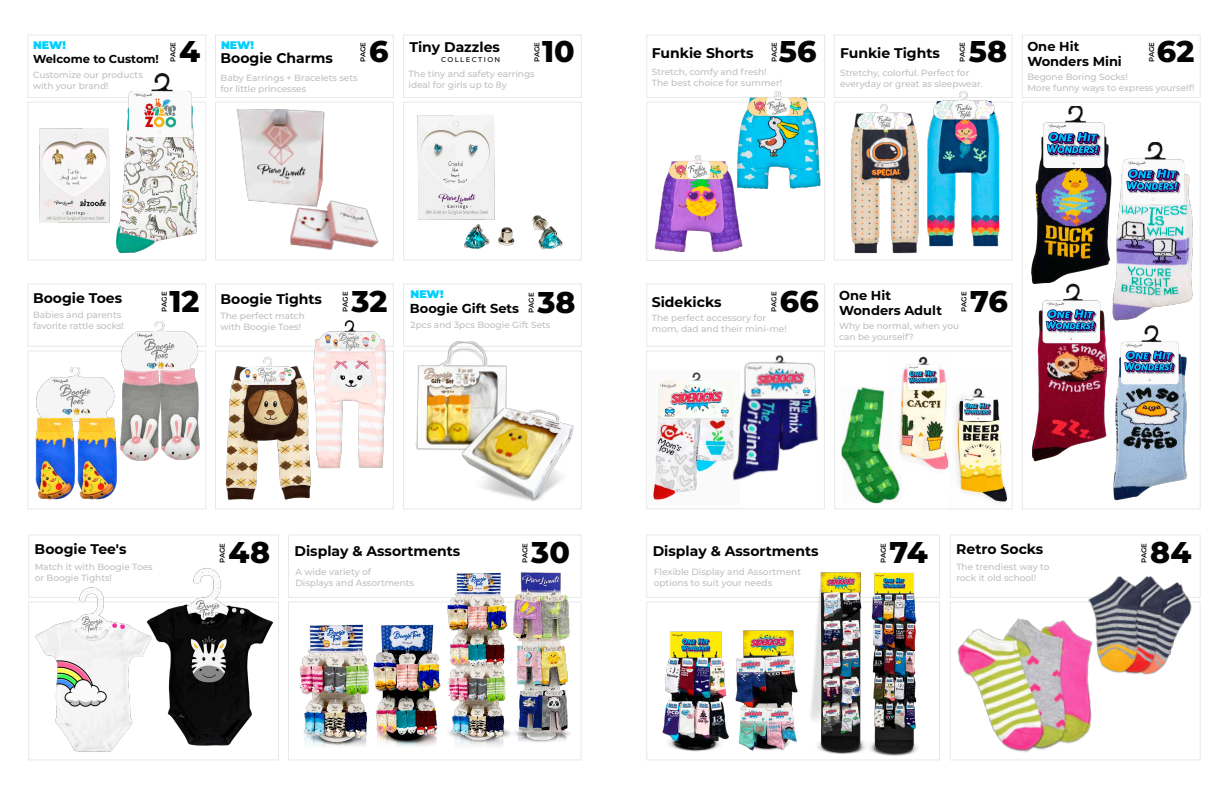
<style>
.page{position:relative;width:1224px;height:792px;background:#fff}
.page>*{position:absolute;margin:0;border:0;box-sizing:border-box;transform-origin:0 0}
.t1{font:800 30px "Montserrat";color:#030303}
.t2{font:700 14px "Montserrat";color:#030303}
.t3{font:700 13px/15px "Montserrat";color:#030303}
.t4{font:700 11.5px "Montserrat";color:#030303}
.t5{font:900 11px "Montserrat";letter-spacing:-.005em;color:#00cffe}
.t6{font:500 9px/11px "Montserrat";color:#bfbfbf}
.t7{font:600 7px "Montserrat";letter-spacing:-.03em;color:#030303}
.t8{font:500 7px "Montserrat";letter-spacing:.2em;color:#030303}
</style>
<div class="page">
<div style="left:28px;top:34px;width:178px;height:64px;border:1px solid #bfbfbf"></div>
<div style="left:646px;top:34px;width:179px;height:64px;border:1px solid #bfbfbf"></div>
<div style="left:28px;top:283px;width:178px;height:64px;border:1px solid #bfbfbf"></div>
<div style="left:646px;top:283px;width:179px;height:64px;border:1px solid #bfbfbf"></div>
<div style="left:215px;top:34px;width:179px;height:64px;border:1px solid #bfbfbf"></div>
<div style="left:834px;top:34px;width:179px;height:64px;border:1px solid #bfbfbf"></div>
<div style="left:215px;top:283px;width:179px;height:64px;border:1px solid #bfbfbf"></div>
<div style="left:834px;top:283px;width:179px;height:64px;border:1px solid #bfbfbf"></div>
<div style="left:28px;top:534px;width:251px;height:64px;border:1px solid #bfbfbf"></div>
<div style="left:288px;top:534px;width:294px;height:64px;border:1px solid #bfbfbf"></div>
<div style="left:403px;top:34px;width:179px;height:64px;border:1px solid #bfbfbf"></div>
<div style="left:1022px;top:34px;width:179px;height:64px;border:1px solid #bfbfbf"></div>
<div style="left:403px;top:283px;width:179px;height:64px;border:1px solid #bfbfbf"></div>
<div style="left:28px;top:102px;width:178px;height:158px;border:1px solid #bfbfbf"></div>
<div style="left:646px;top:102px;width:179px;height:159px;border:1px solid #bfbfbf"></div>
<div style="left:215px;top:102px;width:179px;height:158px;border:1px solid #bfbfbf"></div>
<div style="left:834px;top:102px;width:179px;height:158px;border:1px solid #bfbfbf"></div>
<div style="left:215px;top:350px;width:179px;height:159px;border:1px solid #bfbfbf"></div>
<div style="left:28px;top:602px;width:251px;height:158px;border:1px solid #bfbfbf"></div>
<div style="left:288px;top:602px;width:294px;height:158px;border:1px solid #bfbfbf"></div>
<div style="left:403px;top:102px;width:179px;height:158px;border:1px solid #bfbfbf"></div>
<div style="left:1022px;top:102px;width:179px;height:408px;border:1px solid #bfbfbf"></div>
<div style="left:403px;top:350px;width:179px;height:159px;border:1px solid #bfbfbf"></div>
<img style="left:116px;top:73px;width:88px;height:188px">
<img style="left:39px;top:128px;width:71px;height:95px">
<img style="left:227px;top:109px;width:158px;height:150px">
<img style="left:403px;top:107px;width:92px;height:126px">
<img style="left:455px;top:212px;width:120px;height:49px">
<img style="left:27px;top:367px;width:99px;height:142px">
<img style="left:110px;top:321px;width:96px;height:150px">
<img style="left:225px;top:356px;width:86px;height:144px">
<img style="left:310px;top:320px;width:78px;height:150px">
<img style="left:414px;top:341px;width:97px;height:109px">
<img style="left:461px;top:408px;width:113px;height:94px">
<img style="left:34px;top:587px;width:109px;height:165px">
<img style="left:143px;top:568px;width:131px;height:178px">
<img style="left:442px;top:572px;width:133px;height:174px">
<img style="left:278px;top:608px;width:173px;height:144px">
<div style="left:646px;top:534px;width:294px;height:64px;border:1px solid #bfbfbf"></div>
<div style="left:646px;top:602px;width:294px;height:158px;border:1px solid #bfbfbf"></div>
<img style="left:732px;top:630px;width:71px;height:130px">
<img style="left:662px;top:631px;width:67px;height:121px">
<img style="left:862px;top:572px;width:63px;height:187px">
<img style="left:803px;top:572px;width:71px;height:182px">
<img style="left:654px;top:155px;width:88px;height:97px">
<img style="left:735px;top:91px;width:85px;height:97px">
<img style="left:925px;top:90px;width:75px;height:157px">
<img style="left:846px;top:102px;width:75px;height:152px">
<img style="left:1022px;top:106px;width:88px;height:175px">
<img style="left:1110px;top:143px;width:83px;height:178px">
<img style="left:1022px;top:281px;width:86px;height:183px">
<img style="left:1113px;top:325px;width:74px;height:176px">
<img style="left:652px;top:372px;width:72px;height:128px">
<img style="left:950px;top:388px;width:58px;height:122px">
<div style="left:646px;top:350px;width:179px;height:159px;border:1px solid #bfbfbf"></div>
<div style="left:834px;top:350px;width:179px;height:159px;border:1px solid #bfbfbf"></div>
<div style="left:950px;top:534px;width:251px;height:64px;border:1px solid #bfbfbf"></div>
<div style="left:950px;top:602px;width:251px;height:158px;border:1px solid #bfbfbf"></div>
<img style="left:955px;top:618px;width:151px;height:141px">
<img style="left:1081px;top:576px;width:116px;height:107px">
<img style="left:724px;top:355px;width:94px;height:126px">
<img style="left:841px;top:387px;width:59px;height:117px">
<img style="left:894px;top:356px;width:58px;height:116px">
<p class="t7" style="left:168px;top:62px;width:21px;rotate:-90deg">PAGE</p>
<p class="t1" style="left:179px;top:29px;width:22px">4</p>
<p class="t7" style="left:358px;top:62px;width:21px;rotate:-90deg">PAGE</p>
<p class="t1" style="left:369px;top:29px;width:21px">6</p>
<p class="t7" style="left:532px;top:62px;width:21px;rotate:-90deg">PAGE</p>
<p class="t1" style="left:542px;top:29px;width:34px">10</p>
<p class="t7" style="left:769px;top:62px;width:21px;rotate:-90deg">PAGE</p>
<p class="t1" style="left:779px;top:29px;width:39px">56</p>
<p class="t7" style="left:957px;top:62px;width:21px;rotate:-90deg">PAGE</p>
<p class="t1" style="left:969px;top:29px;width:40px">58</p>
<p class="t7" style="left:1147px;top:62px;width:21px;rotate:-90deg">PAGE</p>
<p class="t1" style="left:1157px;top:29px;width:39px">62</p>
<p class="t2" style="left:410px;top:37px;width:92px">Tiny Dazzles</p>
<p class="t3" style="left:1027px;top:38px;width:96px">One Hit<br>Wonders Mini</p>
<p class="t5" style="left:33px;top:37px;width:34px">NEW!</p>
<p class="t5" style="left:221px;top:37px;width:34px">NEW!</p>
<p class="t2" style="left:652px;top:43px;width:103px">Funkie Shorts</p>
<p class="t2" style="left:840px;top:43px;width:101px">Funkie Tights</p>
<p class="t2" style="left:220px;top:48px;width:114px">Boogie Charms</p>
<p class="t4" style="left:33px;top:51px;width:127px">Welcome to Custom!</p>
<p class="t8" style="left:441px;top:55px;width:61px">COLLECTION</p>
<p class="t6" style="left:33px;top:69px;width:111px">Customize our products with your brand!</p>
<p class="t6" style="left:652px;top:66px;width:132px">Stretch, comfy and fresh!<br>The best choice for summer!</p>
<p class="t6" style="left:840px;top:67px;width:144px">Stretchy, colorful. Perfect for everyday or great as sleepwear.</p>
<p class="t6" style="left:409px;top:68px;width:128px">The tiny and safety earrings ideal for girls up to 8y</p>
<p class="t6" style="left:1027px;top:71px;width:169px">Begone Boring Socks!<br>More funny ways to express yourself!</p>
<p class="t6" style="left:221px;top:72px;width:139px">Baby Earrings + Bracelets sets for little princesses</p>
<p class="t3" style="left:839px;top:287px;width:105px">One Hit<br>Wonders Adult</p>
<p class="t1" style="left:169px;top:279px;width:32px">12</p>
<p class="t1" style="left:351px;top:279px;width:37px">32</p>
<p class="t1" style="left:780px;top:279px;width:40px">66</p>
<p class="t1" style="left:970px;top:279px;width:39px">76</p>
<p class="t5" style="left:410px;top:286px;width:34px">NEW!</p>
<p class="t7" style="left:159px;top:312px;width:21px;rotate:-90deg">PAGE</p>
<p class="t7" style="left:340px;top:312px;width:21px;rotate:-90deg">PAGE</p>
<p class="t1" style="left:537px;top:280px;width:40px">38</p>
<p class="t7" style="left:769px;top:312px;width:21px;rotate:-90deg">PAGE</p>
<p class="t7" style="left:959px;top:312px;width:21px;rotate:-90deg">PAGE</p>
<p class="t2" style="left:33px;top:288px;width:91px">Boogie Toes</p>
<p class="t2" style="left:652px;top:292px;width:71px">Sidekicks</p>
<p class="t7" style="left:526px;top:313px;width:21px;rotate:-90deg">PAGE</p>
<p class="t2" style="left:220px;top:289px;width:103px">Boogie Tights</p>
<p class="t3" style="left:410px;top:300px;width:111px">Boogie Gift Sets</p>
<p class="t6" style="left:33px;top:309px;width:93px">Babies and parents favorite rattle socks!</p>
<p class="t6" style="left:652px;top:312px;width:137px">The perfect accessory for mom, dad and their mini-me!</p>
<p class="t6" style="left:221px;top:310px;width:86px">The perfect match with Boogie Toes!</p>
<p class="t6" style="left:411px;top:319px;width:141px">2pcs and 3pcs Boogie Gift Sets</p>
<p class="t6" style="left:839px;top:320px;width:122px">Why be normal, when you can be yourself?</p>
<p class="t1" style="left:229px;top:530px;width:43px">48</p>
<p class="t1" style="left:531px;top:530px;width:40px">30</p>
<p class="t7" style="left:217px;top:563px;width:21px;rotate:-90deg">PAGE</p>
<p class="t7" style="left:520px;top:563px;width:21px;rotate:-90deg">PAGE</p>
<p class="t2" style="left:35px;top:539px;width:93px">Boogie Tee's</p>
<p class="t2" style="left:294px;top:541px;width:167px">Display &amp; Assortments</p>
<p class="t6" style="left:35px;top:560px;width:120px">Match it with Boogie Toes</p>
<p class="t6" style="left:35px;top:571px;width:79px">or Boogie Tights!</p>
<p class="t6" style="left:296px;top:565px;width:120px">A wide variety of<br>Displays and Assortments</p>
<p class="t2" style="left:653px;top:541px;width:167px">Display &amp; Assortments</p>
<p class="t6" style="left:654px;top:565px;width:149px">Flexible Display and Assortment options to suit your needs</p>
<p class="t7" style="left:878px;top:563px;width:21px;rotate:-90deg">PAGE</p>
<p class="t1" style="left:890px;top:530px;width:40px">74</p>
<p class="t2" style="left:956px;top:539px;width:88px">Retro Socks</p>
<p class="t6" style="left:956px;top:561px;width:95px">The trendiest way to rock it old school!</p>
<p class="t7" style="left:1139px;top:563px;width:21px;rotate:-90deg">PAGE</p>
<p class="t1" style="left:1150px;top:530px;width:43px">84</p>
</div>
